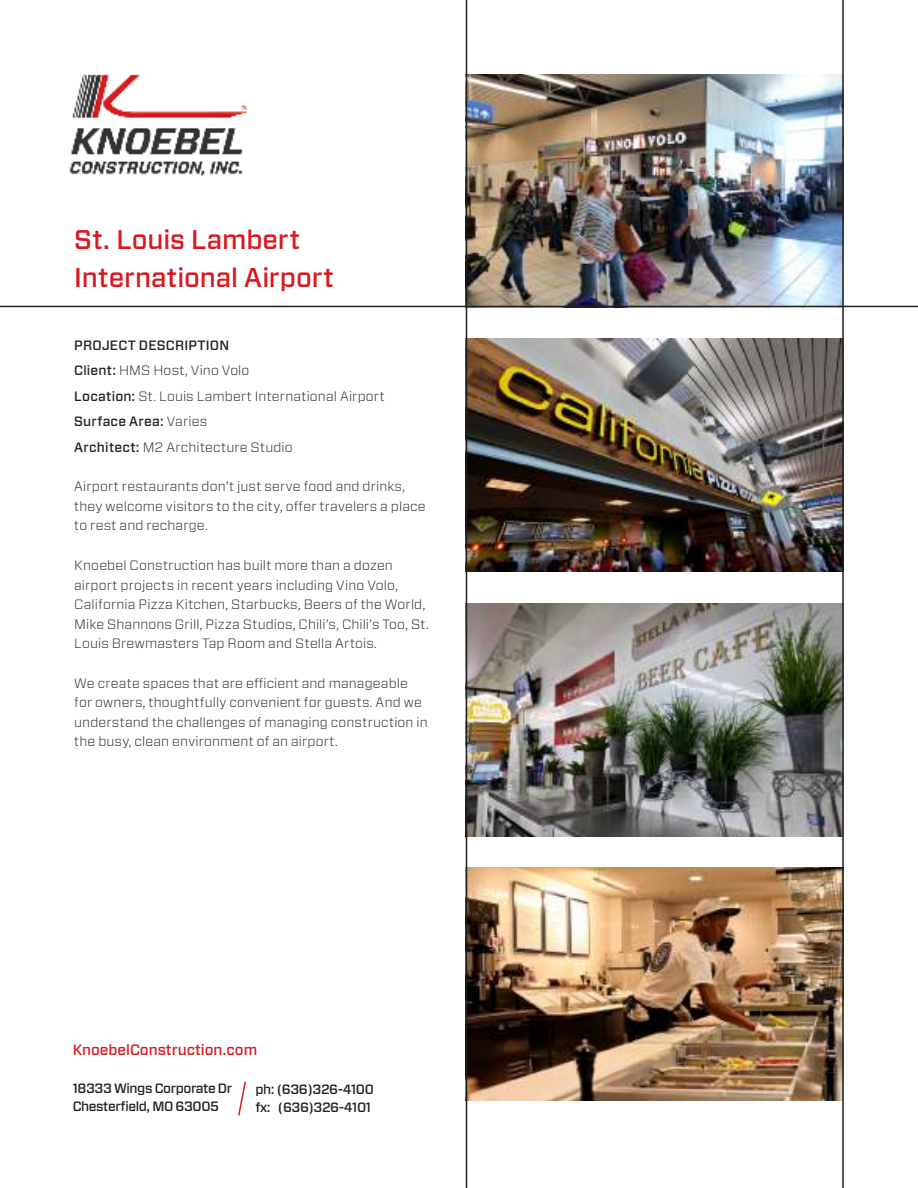
<style>
.page{position:relative;width:918px;height:1188px;background:#fff}
.page>*{position:absolute;margin:0;border:0;box-sizing:border-box;transform-origin:0 0}
.t1{font:500 27px/37.5px "Forza";letter-spacing:-.005em;color:#d71820}
.t2{font:500 15px "Forza";color:#d71820}
.t3{font:300 13.5px/19.5px "Forza";letter-spacing:.01em;color:#221f1f}
.t4{font:500 13.5px/18px "Forza";letter-spacing:-.03em;color:#221f1f}
.s1{font-weight:500}
</style>
<div class="page">
<img style="left:467px;top:603px;width:375px;height:233px">
<img style="left:467px;top:868px;width:375px;height:233px">
<img style="left:467px;top:339px;width:375px;height:233px">
<img style="left:467px;top:74px;width:375px;height:232px">
<hr style="left:0;top:306px;width:918px;height:1px;background:#221f1f">
<hr style="left:842px;top:0;width:2px;height:1188px;background:#221f1f">
<hr style="left:466px;top:0;width:1px;height:1188px;background:#221f1f">
<svg style="left:238px;top:1081px;width:8px;height:35px"></svg>
<img style="left:69px;top:74px;width:178px;height:102px">
<h1 class="t1" style="left:74px;top:222px;width:261px">St. Louis Lambert<br>International Airport</h1>
<p class="t3" style="left:74px;top:333px;width:312px;line-height:25.5px"><span class="s1">PROJECT DESCRIPTION<br>Client:</span> HMS Host, Vino Volo<br><span class="s1">Location:</span> St. Louis Lambert International Airport<br><span class="s1">Surface Area:</span> Varies<br><span class="s1">Architect:</span> M2 Architecture Studio</p>
<p class="t3" style="left:74px;top:478px;width:353px">Airport restaurants don’t just serve food and drinks, they welcome visitors to the city, offer travelers a place to rest and recharge.</p>
<p class="t3" style="left:74px;top:556px;width:356px">Knoebel Construction has built more than a dozen airport projects in recent years including Vino Volo, California Pizza Kitchen, Starbucks, Beers of the World, Mike Shannons Grill, Pizza Studios, Chili’s, Chili’s Too, St.<br>Louis Brewmasters Tap Room and Stella Artois.</p>
<p class="t3" style="left:74px;top:674px;width:355px">We create spaces that are efficient and manageable for owners, thoughtfully convenient for guests. And we understand the challenges of managing construction in the busy, clean environment of an airport.</p>
<p class="t2" style="left:73px;top:1043px;width:186px">KnoebelConstruction.com</p>
<p class="t4" style="left:73px;top:1080px;width:161px">18333 Wings Corporate Dr<br>Chesterfield, MO 63005</p>
<p class="t4" style="left:255px;top:1081px;width:120px">ph: (636)326-4100 fx: (636)326-4101</p>
</div>
